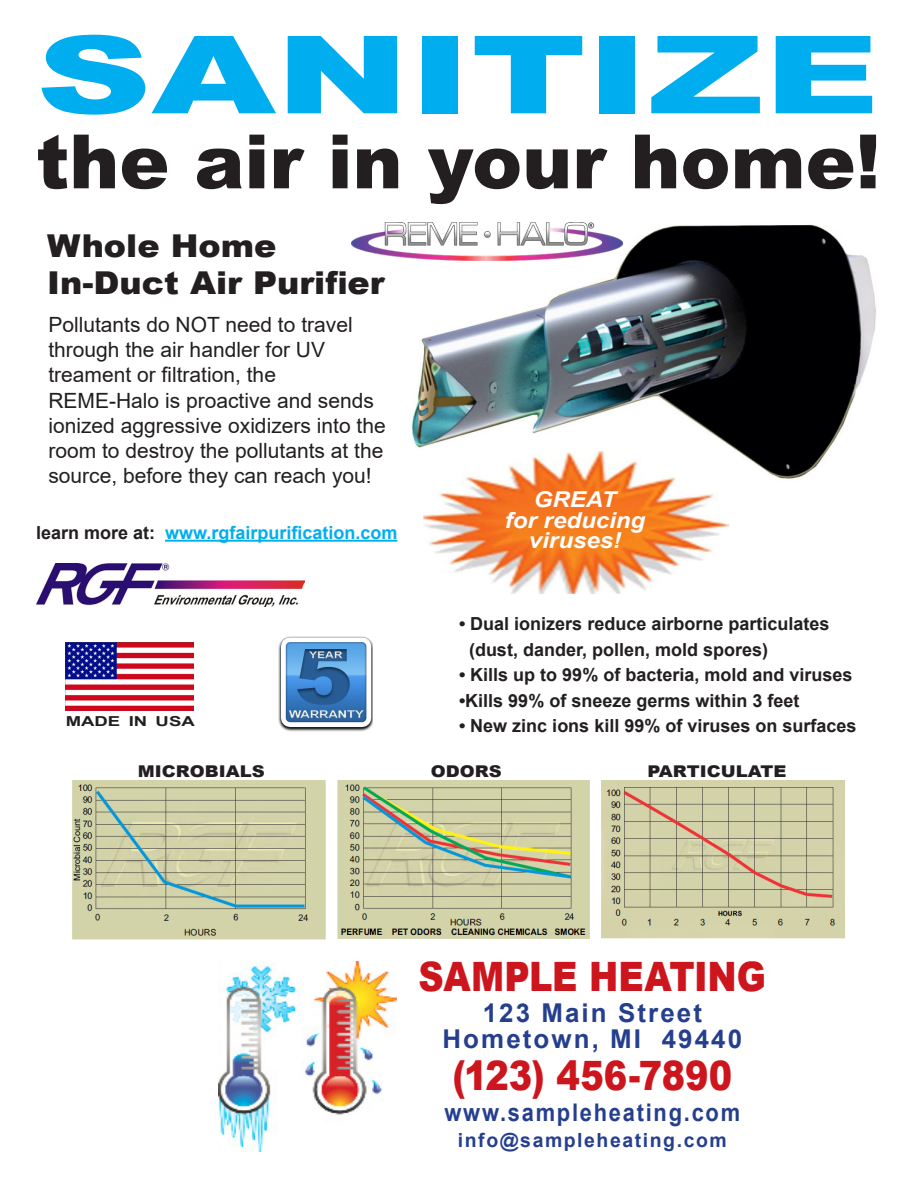
<style>
.page{position:relative;width:918px;height:1188px;background:#fff}
.page>*{position:absolute;margin:0;border:0;box-sizing:border-box;transform-origin:0 0}
.t1{font:900 108px "Arial";color:#00aeef;scale:1.48 1}
.t2{font:900 75px "Arial";color:#231f20}
.t3{font:900 40.5px "Arial";color:#cd151d;scale:.87 1}
.t4{font:900 31.5px "Arial";color:#231f20;scale:1.06 1}
.t5{font:700 25.95px "Arial";letter-spacing:.08em;color:#253f8e}
.t6{font:700 24.3px "Arial";letter-spacing:.08em;color:#253f8e;scale:.9 1}
.t7{font:italic 700 21.9px "Arial";color:#fff;scale:1.1 1}
.t8{font:21px/25.2px "Arial";color:#231f20}
.t9{font:700 19.5px "Arial";letter-spacing:.08em;color:#253f8e}
.t10{font:700 18px "Arial";color:#231f20}
.t11{font:700 18px "Arial";color:#00aeef}
.t12{font:900 16.2px "Arial";color:#231f20;scale:1.11 1}
.t13{font:700 13.8px "Arial";color:#231f20;scale:1.35 1}
.s1{color:#231f20}
</style>
<div class="page">
<img style="left:411px;top:224px;width:465px;height:255px">
<hr style="left:165px;top:540px;width:232px;height:2px;background:#00aeef">
<img style="left:65px;top:643px;width:129px;height:68px">
<img style="left:36px;top:563px;width:268px;height:43px">
<img style="left:219px;top:962px;width:177px;height:190px">
<img style="left:352px;top:222px;width:270px;height:39px">
<img style="left:278px;top:636px;width:95px;height:96px">
<img style="left:423px;top:451px;width:306px;height:143px">
<img style="left:72px;top:780px;width:773px;height:159px">
<p class="t1" style="left:36px;top:-4px;width:571px">SANITIZE</p>
<p class="t2" style="left:36px;top:107px;width:846px">the air in your home!</p>
<p class="t4" style="left:47px;top:222px;width:218px">Whole Home</p>
<p class="t4" style="left:47px;top:260px;width:320px">In-Duct Air Purifier</p>
<p class="t8" style="left:48px;top:312px;width:306px">Pollutants do NOT need to travel through the air handler for UV</p>
<p class="t8" style="left:48px;top:362px;width:229px">treament or filtration, the</p>
<p class="t8" style="left:48px;top:388px;width:339px">REME-Halo is proactive and sends ionized aggressive oxidizers into the room to destroy the pollutants at the source, before they can reach you!</p>
<p class="t11" style="left:36px;top:520px;width:363px"><span class="s1">learn more at:</span> www.rgfairpurification.com</p>
<p class="t7" style="left:534px;top:485px;width:76px">GREAT</p>
<p class="t7" style="left:505px;top:505px;width:129px">for reducing</p>
<p class="t7" style="left:529px;top:526px;width:85px">viruses!</p>
<p class="t10" style="left:459px;top:611px;width:372px">• Dual ionizers reduce airborne particulates</p>
<p class="t10" style="left:469px;top:637px;width:301px">(dust, dander, pollen, mold spores)</p>
<p class="t10" style="left:459px;top:662px;width:395px">• Kills up to 99% of bacteria, mold and viruses</p>
<p class="t10" style="left:459px;top:688px;width:342px">•Kills 99% of sneeze germs within 3 feet</p>
<p class="t13" style="left:66px;top:712px;width:97px">MADE IN USA</p>
<p class="t10" style="left:459px;top:713px;width:399px">• New zinc ions kill 99% of viruses on surfaces</p>
<p class="t12" style="left:138px;top:759px;width:116px">MICROBIALS</p>
<p class="t12" style="left:431px;top:759px;width:65px">ODORS</p>
<p class="t12" style="left:647px;top:759px;width:127px">PARTICULATE</p>
<p class="t3" style="left:419px;top:948px;width:401px">SAMPLE HEATING</p>
<p class="t5" style="left:483px;top:995px;width:221px">123 Main Street</p>
<p class="t5" style="left:443px;top:1021px;width:301px">Hometown, MI 49440</p>
<p class="t3" style="left:452px;top:1047px;width:323px">(123) 456-7890</p>
<p class="t6" style="left:445px;top:1096px;width:330px">www.sampleheating.com</p>
<p class="t9" style="left:458px;top:1127px;width:270px">info@sampleheating.com</p>
</div>
